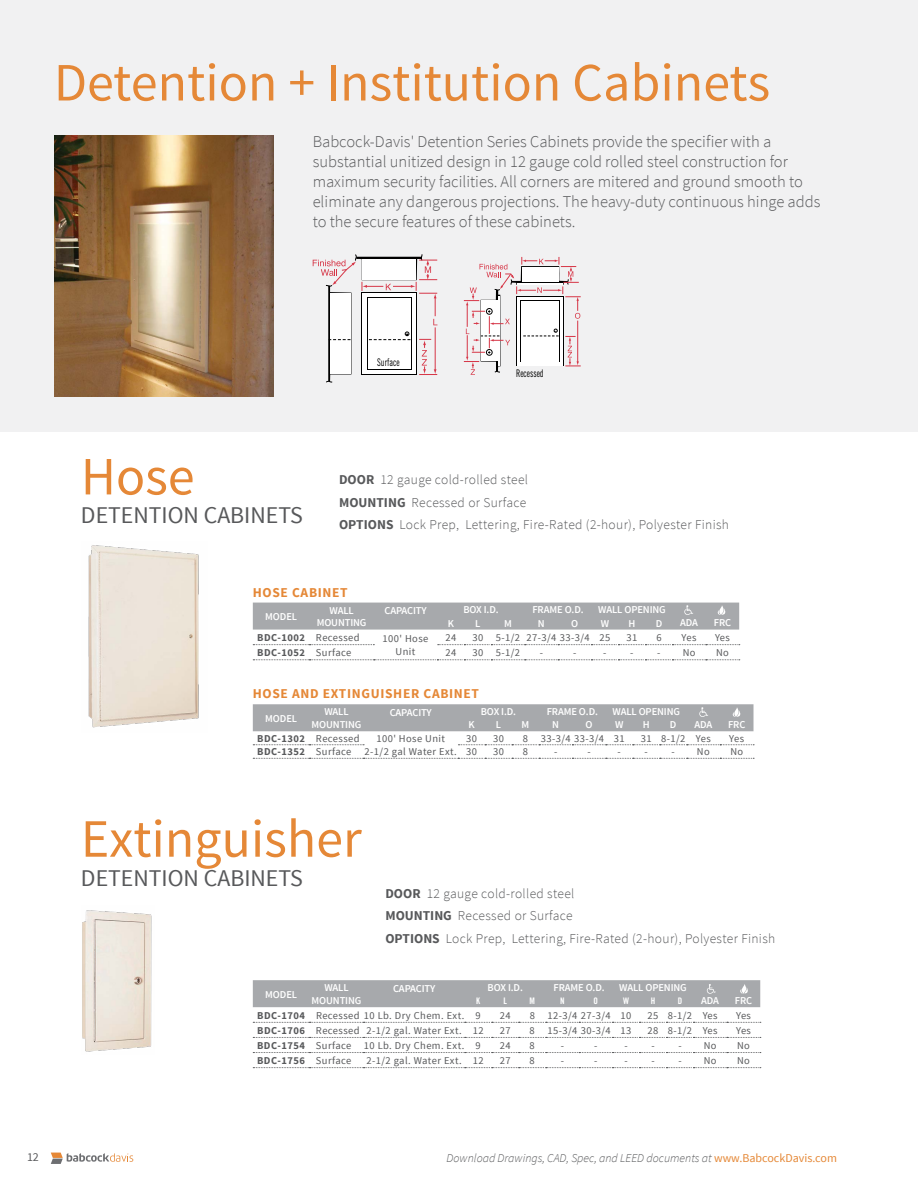
<style>
.page{position:relative;width:918px;height:1188px;background:#fff}
.page>*{position:absolute;margin:0;border:0;box-sizing:border-box;transform-origin:0 0}
.t1{font:54px "Source Sans Pro";color:#e58837}
.t2{font:24px "Source Sans Pro";color:#58595b}
.t3{font:300 16.5px/19.8px "Source Sans Pro";color:#58595b}
.t4{font:300 13.5px/22.5px "Source Sans Pro";letter-spacing:.025em;color:#58595b}
.t5{font:700 13.5px "Source Sans Pro";letter-spacing:.05em;color:#e58837}
.t6{font:italic 300 12px "Source Sans Pro";color:#58595b}
.t7{font:12px "Source Sans Pro";color:#58595b}
.t8{font:10.5px/12.6px "Source Sans Pro";letter-spacing:.04em;color:#58595b;text-align:center}
.t9{font:600 10.5px/12.6px "Source Sans Pro";letter-spacing:-.01em;color:#fff;text-align:center}
.t10{font:700 10.5px "Source Sans Pro";letter-spacing:.05em;color:#58595b}
.t11{font:10.5px "Trade Gothic LT Std Cn 18";color:#000;scale:.8 1}
.t12{font:9px "Trade Gothic LT Std Bd Cn 20";color:#fff}
.s1{font-weight:700}
.s2{font-weight:400}
.s3{font-weight:400;font-style:normal;color:#e58837}
</style>
<div class="page">
<div style="left:0;top:0;width:918px;height:432px;background:#f1f1f2"></div>
<svg style="left:51px;top:1153px;width:83px;height:11px"></svg>
<img style="left:54px;top:135px;width:219px;height:261px">
<svg style="left:253px;top:644px;width:121px;height:1px"></svg>
<svg style="left:438px;top:644px;width:302px;height:1px"></svg>
<svg style="left:253px;top:659px;width:487px;height:1px"></svg>
<svg style="left:253px;top:744px;width:111px;height:1px"></svg>
<svg style="left:458px;top:744px;width:296px;height:1px"></svg>
<svg style="left:253px;top:758px;width:501px;height:1px"></svg>
<svg style="left:253px;top:1022px;width:508px;height:1px"></svg>
<svg style="left:253px;top:1037px;width:508px;height:1px"></svg>
<svg style="left:253px;top:1052px;width:508px;height:1px"></svg>
<svg style="left:253px;top:1067px;width:508px;height:1px"></svg>
<img style="left:88px;top:545px;width:111px;height:183px">
<img style="left:82px;top:910px;width:70px;height:142px">
<svg style="left:464px;top:257px;width:117px;height:118px"></svg>
<svg style="left:313px;top:254px;width:124px;height:129px"></svg>
<div style="left:253px;top:603px;width:486px;height:27px;background:#a7a9ac"></div>
<div style="left:253px;top:980px;width:507px;height:27px;background:#a7a9ac"></div>
<div style="left:253px;top:704px;width:501px;height:27px;background:#a7a9ac"></div>
<h1 class="t1" style="left:54px;top:49px;width:718px">Detention + Institution Cabinets</h1>
<p class="t3" style="left:313px;top:132px;width:509px">Babcock-Davis' Detention Series Cabinets provide the specifier with a substantial unitized design in 12 gauge cold rolled steel construction for maximum security facilities. All corners are mitered and ground smooth to eliminate any dangerous projections. The heavy-duty continuous hinge adds to the secure features of these cabinets.</p>
<h1 class="t1" style="left:81px;top:443px;width:115px">Hose</h1>
<h2 class="t2" style="left:81px;top:500px;width:223px">DETENTION CABINETS</h2>
<p class="t11" style="left:377px;top:356px;width:29px">Surface</p>
<p class="t11" style="left:516px;top:367px;width:36px">Recessed</p>
<p class="t4" style="left:339px;top:469px;width:391px"><span class="s1">DOOR</span> 12 gauge cold-rolled steel<br><span class="s1">MOUNTING</span> Recessed or Surface<br><span class="s1">OPTIONS</span> Lock Prep, Lettering, Fire-Rated (2-hour), Polyester Finish</p>
<p class="t5" style="left:253px;top:583px;width:96px">HOSE CABINET</p>
<p class="t9" style="left:265px;top:611px;width:33px">MODEL</p>
<p class="t9" style="left:317px;top:604px;width:51px">WALL<br>MOUNTING</p>
<p class="t9" style="left:384px;top:605px;width:44px">CAPACITY</p>
<p class="t9" style="left:463px;top:604px;width:37px">BOX I.D.</p>
<p class="t9" style="left:532px;top:604px;width:53px">FRAME O.D.</p>
<p class="t9" style="left:598px;top:604px;width:69px">WALL OPENING</p>
<p class="t9" style="left:448px;top:617px;width:8px">K</p>
<p class="t9" style="left:475px;top:617px;width:7px">L</p>
<p class="t9" style="left:504px;top:617px;width:9px">M</p>
<p class="t9" style="left:538px;top:617px;width:8px">N</p>
<p class="t9" style="left:571px;top:617px;width:9px">O</p>
<p class="t9" style="left:601px;top:617px;width:10px">W</p>
<p class="t9" style="left:628px;top:617px;width:8px">H</p>
<p class="t9" style="left:656px;top:617px;width:8px">D</p>
<p class="t9" style="left:680px;top:617px;width:19px">ADA</p>
<p class="t9" style="left:714px;top:617px;width:19px">FRC</p>
<p class="t10" style="left:257px;top:631px;width:104px">BDC-1002 <span class="s2">Recessed</span></p>
<p class="t8" style="left:383px;top:633px;width:47px">100' Hose<br>Unit</p>
<p class="t8" style="left:445px;top:631px;width:12px">24</p>
<p class="t8" style="left:472px;top:631px;width:139px">30 5-1/2 27-3/4 33-3/4 25</p>
<p class="t8" style="left:627px;top:631px;width:12px">31</p>
<p class="t8" style="left:656px;top:631px;width:7px">6</p>
<p class="t8" style="left:682px;top:631px;width:16px">Yes</p>
<p class="t8" style="left:715px;top:631px;width:16px">Yes</p>
<p class="t10" style="left:257px;top:646px;width:96px">BDC-1052 <span class="s2">Surface</span></p>
<p class="t8" style="left:445px;top:647px;width:12px">24</p>
<p class="t8" style="left:472px;top:647px;width:49px">30 5-1/2</p>
<p class="t8" style="left:540px;top:647px;width:5px">-</p>
<p class="t8" style="left:573px;top:647px;width:5px">-</p>
<p class="t8" style="left:603px;top:647px;width:32px">- -</p>
<p class="t8" style="left:657px;top:647px;width:40px">- No</p>
<p class="t8" style="left:716px;top:647px;width:14px">No</p>
<p class="t5" style="left:253px;top:685px;width:228px">HOSE AND EXTINGUISHER CABINET</p>
<p class="t9" style="left:265px;top:712px;width:33px">MODEL</p>
<p class="t9" style="left:312px;top:706px;width:51px">WALL<br>MOUNTING</p>
<p class="t9" style="left:390px;top:706px;width:44px">CAPACITY</p>
<p class="t9" style="left:481px;top:705px;width:37px">BOX I.D.</p>
<p class="t9" style="left:547px;top:705px;width:53px">FRAME O.D.</p>
<p class="t9" style="left:612px;top:705px;width:69px">WALL OPENING</p>
<p class="t9" style="left:468px;top:719px;width:8px">K</p>
<p class="t9" style="left:496px;top:719px;width:7px">L</p>
<p class="t9" style="left:522px;top:719px;width:9px">M</p>
<p class="t9" style="left:552px;top:719px;width:8px">N</p>
<p class="t9" style="left:586px;top:719px;width:9px">O</p>
<p class="t9" style="left:615px;top:719px;width:10px">W</p>
<p class="t9" style="left:643px;top:719px;width:8px">H</p>
<p class="t9" style="left:670px;top:719px;width:8px">D</p>
<p class="t9" style="left:695px;top:718px;width:19px">ADA</p>
<p class="t9" style="left:728px;top:718px;width:19px">FRC</p>
<p class="t10" style="left:257px;top:732px;width:104px">BDC-1302 <span class="s2">Recessed</span></p>
<p class="t8" style="left:365px;top:733px;width:94px">100' Hose Unit<br>2-1/2 gal Water Ext.</p>
<p class="t8" style="left:466px;top:732px;width:12px">30</p>
<p class="t8" style="left:493px;top:732px;width:12px">30</p>
<p class="t8" style="left:523px;top:732px;width:103px">8 33-3/4 33-3/4 31</p>
<p class="t8" style="left:641px;top:732px;width:72px">31 8-1/2 Yes</p>
<p class="t8" style="left:729px;top:732px;width:16px">Yes</p>
<p class="t10" style="left:257px;top:745px;width:96px">BDC-1352 <span class="s2">Surface</span></p>
<p class="t8" style="left:466px;top:746px;width:12px">30</p>
<p class="t8" style="left:493px;top:746px;width:12px">30</p>
<p class="t8" style="left:523px;top:746px;width:7px">8</p>
<p class="t8" style="left:554px;top:746px;width:5px">-</p>
<p class="t8" style="left:587px;top:746px;width:5px">-</p>
<p class="t8" style="left:618px;top:746px;width:32px">- -</p>
<p class="t8" style="left:672px;top:746px;width:40px">- No</p>
<p class="t8" style="left:730px;top:746px;width:14px">No</p>
<h1 class="t1" style="left:81px;top:805px;width:282px">Extinguisher</h1>
<h2 class="t2" style="left:81px;top:863px;width:224px">DETENTION CABINETS</h2>
<p class="t4" style="left:385px;top:882px;width:391px"><span class="s1">DOOR</span> 12 gauge cold-rolled steel<br><span class="s1">MOUNTING</span> Recessed or Surface<br><span class="s1">OPTIONS</span> Lock Prep, Lettering, Fire-Rated (2-hour), Polyester Finish</p>
<p class="t9" style="left:265px;top:988px;width:33px">MODEL</p>
<p class="t9" style="left:312px;top:982px;width:51px">WALL<br>MOUNTING</p>
<p class="t9" style="left:393px;top:982px;width:44px">CAPACITY</p>
<p class="t9" style="left:488px;top:981px;width:37px">BOX I.D.</p>
<p class="t9" style="left:554px;top:981px;width:53px">FRAME O.D.</p>
<p class="t9" style="left:619px;top:981px;width:69px">WALL OPENING</p>
<p class="t12" style="left:476px;top:995px;width:5px">K</p>
<p class="t12" style="left:504px;top:995px;width:5px">L</p>
<p class="t12" style="left:530px;top:995px;width:7px">M</p>
<p class="t12" style="left:560px;top:995px;width:6px">N</p>
<p class="t12" style="left:594px;top:995px;width:6px">O</p>
<p class="t12" style="left:623px;top:995px;width:8px">W</p>
<p class="t12" style="left:651px;top:995px;width:6px">H</p>
<p class="t12" style="left:678px;top:995px;width:6px">D</p>
<p class="t9" style="left:701px;top:994px;width:19px">ADA</p>
<p class="t9" style="left:735px;top:994px;width:19px">FRC</p>
<p class="t8" style="left:257px;top:1009px;width:225px"><span class="s1">BDC-1704</span> Recessed 10 Lb. Dry Chem. Ext. 9</p>
<p class="t8" style="left:500px;top:1009px;width:12px">24</p>
<p class="t8" style="left:530px;top:1009px;width:103px">8 12-3/4 27-3/4 10</p>
<p class="t8" style="left:648px;top:1009px;width:72px">25 8-1/2 Yes</p>
<p class="t8" style="left:736px;top:1009px;width:16px">Yes</p>
<p class="t8" style="left:257px;top:1024px;width:228px"><span class="s1">BDC-1706</span> Recessed 2-1/2 gal. Water Ext. 12</p>
<p class="t8" style="left:500px;top:1024px;width:12px">27</p>
<p class="t8" style="left:530px;top:1024px;width:103px">8 15-3/4 30-3/4 13</p>
<p class="t8" style="left:648px;top:1024px;width:72px">28 8-1/2 Yes</p>
<p class="t8" style="left:736px;top:1024px;width:16px">Yes</p>
<p class="t8" style="left:257px;top:1039px;width:225px"><span class="s1">BDC-1754</span> Surface 10 Lb. Dry Chem. Ext. 9</p>
<p class="t8" style="left:500px;top:1039px;width:12px">24</p>
<p class="t8" style="left:530px;top:1039px;width:7px">8</p>
<p class="t8" style="left:561px;top:1039px;width:5px">-</p>
<p class="t8" style="left:594px;top:1039px;width:5px">-</p>
<p class="t8" style="left:624px;top:1039px;width:32px">- -</p>
<p class="t8" style="left:678px;top:1039px;width:40px">- No</p>
<p class="t8" style="left:737px;top:1039px;width:14px">No</p>
<p class="t10" style="left:257px;top:1054px;width:96px">BDC-1756 <span class="s2">Surface</span></p>
<p class="t8" style="left:366px;top:1054px;width:119px">2-1/2 gal. Water Ext. 12</p>
<p class="t8" style="left:500px;top:1054px;width:12px">27</p>
<p class="t8" style="left:530px;top:1054px;width:7px">8</p>
<p class="t8" style="left:561px;top:1054px;width:5px">-</p>
<p class="t8" style="left:594px;top:1054px;width:5px">-</p>
<p class="t8" style="left:624px;top:1054px;width:32px">- -</p>
<p class="t8" style="left:678px;top:1054px;width:40px">- No</p>
<p class="t8" style="left:737px;top:1054px;width:14px">No</p>
<p class="t7" style="left:27px;top:1150px;width:13px">12</p>
<p class="t6" style="left:447px;top:1151px;width:392px">Download Drawings, CAD, Spec, and LEED documents at <span class="s3">www.BabcockDavis.com</span></p>
</div>
